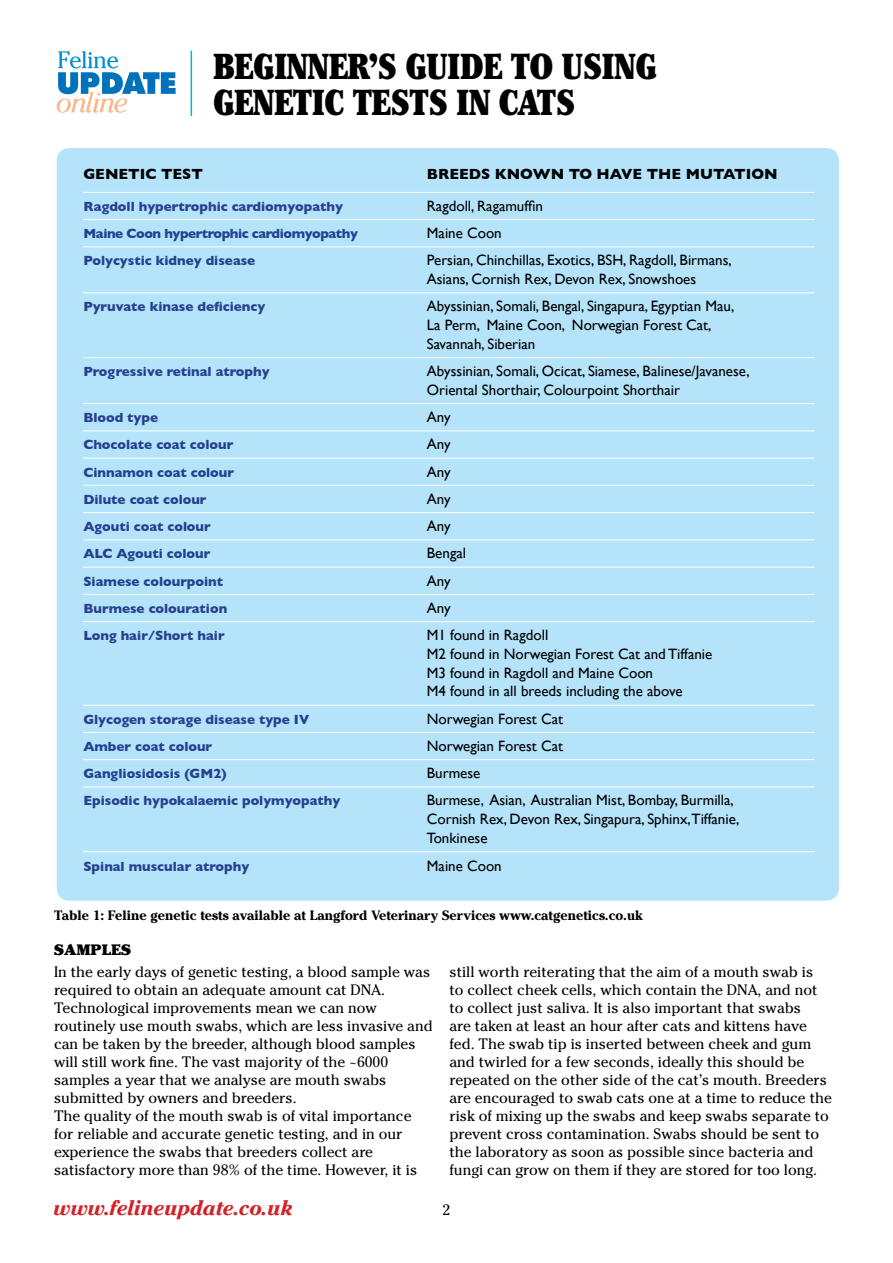
<style>
.page{position:relative;width:893px;height:1263px;background:#fff}
.page>*{position:absolute;margin:0;border:0;box-sizing:border-box;transform-origin:0 0}
.t1{font:900 condensed 36px/36px "Cheltenham";letter-spacing:-.03em;color:#000}
.t2{font:italic 700 21px "Cheltenham";letter-spacing:-.02em;color:#d2232a}
.t3{font:15px/18px "Cheltenham";color:#000}
.t4{font:15px/18.8px "Gill Sans";color:#000}
.t5{font:700 15px "Gill Sans";color:#000}
.t6{font:900 15px "Cheltenham";color:#000}
.t7{font:700 13.5px "Gill Sans";color:#25408f}
.t8{font:700 13.5px "Cheltenham";color:#000}
</style>
<div class="page">
<hr style="left:191px;top:51px;width:1px;height:65px;background:#00aeef">
<svg style="left:57px;top:51px;width:119px;height:62px"></svg>
<div style="left:57px;top:148px;width:782px;height:753px;background:#b4e3fa;border-radius:13px"></div>
<hr style="left:83px;top:192px;width:732px;height:1px;background:#fff">
<hr style="left:83px;top:219px;width:732px;height:1px;background:#fff">
<hr style="left:83px;top:246px;width:732px;height:1px;background:#fff">
<hr style="left:83px;top:292px;width:732px;height:1px;background:#fff">
<hr style="left:83px;top:357px;width:732px;height:1px;background:#fff">
<hr style="left:83px;top:403px;width:732px;height:1px;background:#fff">
<hr style="left:83px;top:430px;width:732px;height:1px;background:#fff">
<hr style="left:83px;top:458px;width:732px;height:1px;background:#fff">
<hr style="left:83px;top:485px;width:732px;height:1px;background:#fff">
<hr style="left:83px;top:512px;width:732px;height:1px;background:#fff">
<hr style="left:83px;top:539px;width:732px;height:1px;background:#fff">
<hr style="left:83px;top:567px;width:732px;height:1px;background:#fff">
<hr style="left:83px;top:594px;width:732px;height:1px;background:#fff">
<hr style="left:83px;top:621px;width:732px;height:1px;background:#fff">
<hr style="left:83px;top:705px;width:732px;height:1px;background:#fff">
<hr style="left:83px;top:732px;width:732px;height:1px;background:#fff">
<hr style="left:83px;top:759px;width:732px;height:1px;background:#fff">
<hr style="left:83px;top:786px;width:732px;height:1px;background:#fff">
<hr style="left:83px;top:851px;width:732px;height:1px;background:#fff">
<h1 class="t1" style="left:213px;top:47px;width:446px">BEGINNER’S GUIDE TO USING<br>GENETIC TESTS IN CATS</h1>
<p class="t5" style="left:83px;top:165px;width:121px">Genetic Test</p>
<p class="t5" style="left:427px;top:165px;width:352px">Breeds known to have the mutation</p>
<p class="t7" style="left:83px;top:198px;width:261px">Ragdoll hypertrophic cardiomyopathy</p>
<p class="t4" style="left:427px;top:196px;width:118px">Ragdoll, Ragamuffin</p>
<p class="t7" style="left:83px;top:225px;width:276px">M aine Coon hypertrophic cardiomyopathy</p>
<p class="t4" style="left:427px;top:223px;width:76px">Maine Coon</p>
<p class="t7" style="left:83px;top:253px;width:173px">Polycystic kidney disease</p>
<p class="t4" style="left:427px;top:251px;width:306px">Persian, Chinchillas, Exotics, BSH, Ragdoll, Birmans,<br>Asians, Cornish Rex, Devon Rex, Snowshoes</p>
<p class="t7" style="left:83px;top:299px;width:183px">Pyruvate kinase deficiency</p>
<p class="t4" style="left:427px;top:297px;width:309px">Abyssinian, Somali, Bengal, Singapura, Egyptian Mau,<br>La Perm, Maine Coon, Norwegian Forest Cat,<br>Savannah, Siberian</p>
<p class="t7" style="left:83px;top:363px;width:188px">Progressive retinal atrophy</p>
<p class="t4" style="left:427px;top:361px;width:324px">Abyssinian, Somali, Ocicat, Siamese, Balinese/Javanese,<br>Oriental Shorthair, Colourpoint Shorthair</p>
<p class="t7" style="left:83px;top:409px;width:76px">Blood type</p>
<p class="t4" style="left:427px;top:407px;width:25px">Any</p>
<p class="t7" style="left:83px;top:437px;width:151px">Chocolate coat colour</p>
<p class="t4" style="left:427px;top:435px;width:25px">Any</p>
<p class="t7" style="left:83px;top:464px;width:152px">Cinnamon coat colour</p>
<p class="t4" style="left:427px;top:462px;width:25px">Any</p>
<p class="t7" style="left:83px;top:491px;width:125px">Dilute coat colour</p>
<p class="t4" style="left:427px;top:489px;width:25px">Any</p>
<p class="t7" style="left:83px;top:518px;width:129px">Agouti coat colour</p>
<p class="t4" style="left:427px;top:516px;width:25px">Any</p>
<p class="t7" style="left:83px;top:546px;width:128px">ALC Agouti colour</p>
<p class="t4" style="left:427px;top:544px;width:41px">Bengal</p>
<p class="t7" style="left:83px;top:573px;width:141px">Siamese colourpoint</p>
<p class="t4" style="left:427px;top:571px;width:25px">Any</p>
<p class="t7" style="left:83px;top:600px;width:145px">Burmese colouration</p>
<p class="t4" style="left:427px;top:598px;width:25px">Any</p>
<p class="t7" style="left:83px;top:628px;width:143px">Long hair/Short hair</p>
<p class="t4" style="left:427px;top:625px;width:287px">M1 found in Ragdoll<br>M2 found in Norwegian Forest Cat and Tiffanie M3 found in Ragdoll and Maine Coon<br>M4 found in all breeds including the above</p>
<p class="t7" style="left:83px;top:711px;width:219px">Glycogen storage disease type IV</p>
<p class="t4" style="left:427px;top:709px;width:138px">Norwegian Forest Cat</p>
<p class="t7" style="left:83px;top:738px;width:130px">Amber coat colour</p>
<p class="t4" style="left:427px;top:736px;width:138px">Norwegian Forest Cat</p>
<p class="t7" style="left:83px;top:766px;width:145px">Gangliosidosis (GM2)</p>
<p class="t4" style="left:427px;top:763px;width:55px">Burmese</p>
<p class="t7" style="left:83px;top:793px;width:258px">Episodic hypokalaemic polymyopathy</p>
<p class="t4" style="left:427px;top:791px;width:314px">Burmese, Asian, Australian Mist, Bombay, Burmilla,<br>Cornish Rex, Devon Rex, Singapura, Sphinx,Tiffanie,<br>Tonkinese</p>
<p class="t7" style="left:83px;top:858px;width:167px">Spinal muscular atrophy</p>
<p class="t4" style="left:427px;top:856px;width:76px">Maine Coon</p>
<p class="t8" style="left:54px;top:907px;width:590px">Table 1: Feline genetic tests available at Langford Veterinary Services www.catgenetics.co.uk</p>
<p class="t6" style="left:54px;top:941px;width:79px">SAMPLES</p>
<p class="t3" style="left:54px;top:963px;width:380px">In the early days of genetic testing, a blood sample was required to obtain an adequate amount cat DNA.<br>Technological improvements mean we can now routinely use mouth swabs, which are less invasive and can be taken by the breeder, although blood samples will still work fine. The vast majority of the ~6000 samples a year that we analyse are mouth swabs submitted by owners and breeders.<br>The quality of the mouth swab is of vital importance for reliable and accurate genetic testing, and in our experience the swabs that breeders collect are satisfactory more than 98% of the time. However, it is</p>
<p class="t3" style="left:449px;top:962px;width:384px">still worth reiterating that the aim of a mouth swab is<br>to collect cheek cells, which contain the DNA, and not to collect just saliva. It is also important that swabs<br>are taken at least an hour after cats and kittens have fed. The swab tip is inserted between cheek and gum and twirled for a few seconds, ideally this should be repeated on the other side of the cat’s mouth. Breeders are encouraged to swab cats one at a time to reduce the risk of mixing up the swabs and keep swabs separate to prevent cross contamination. Swabs should be sent to the laboratory as soon as possible since bacteria and fungi can grow on them if they are stored for too long.</p>
<h2 class="t2" style="left:53px;top:1195px;width:241px">www.felineupdate.co.uk</h2>
<p class="t3" style="left:443px;top:1200px;width:9px">2</p>
</div>
